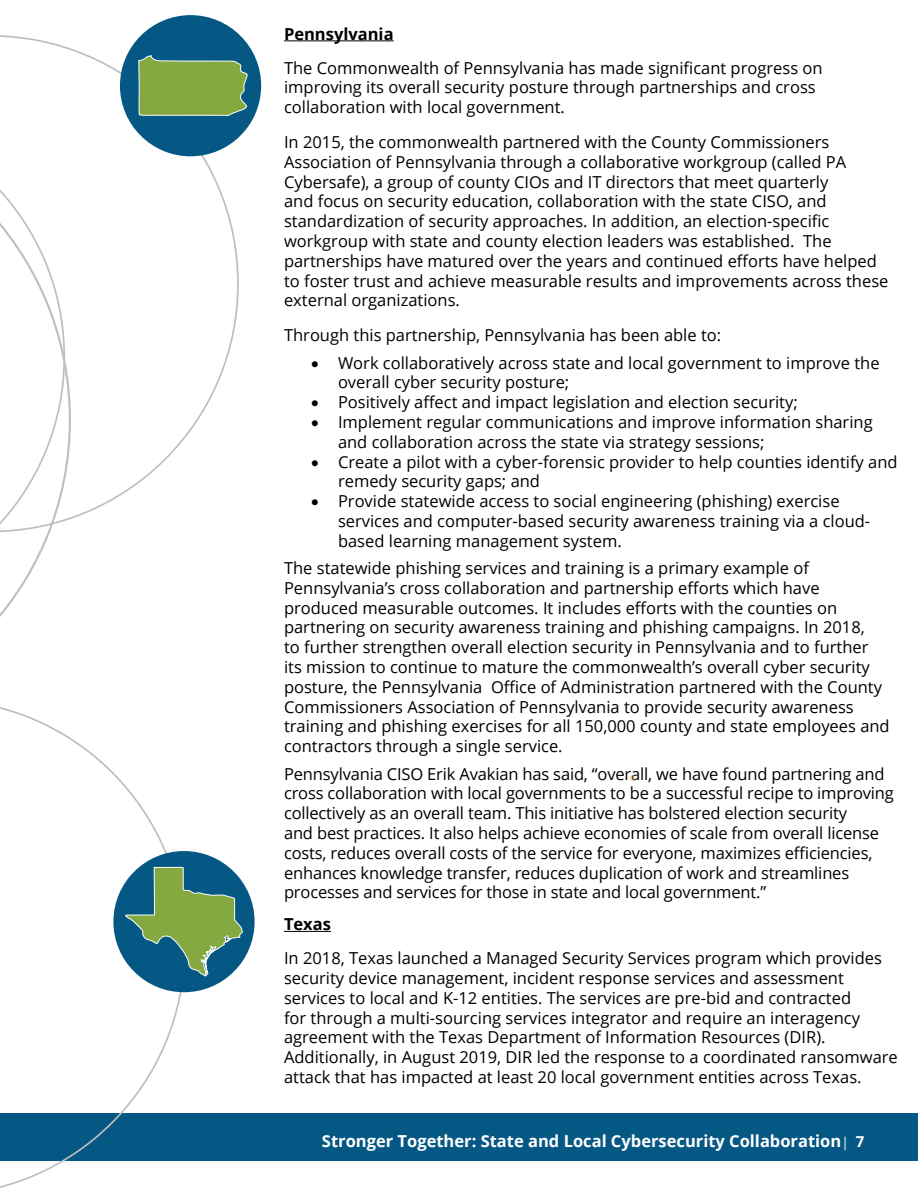
<style>
.page{position:relative;width:918px;height:1188px;background:#fff}
.page>*{position:absolute;margin:0;border:0;box-sizing:border-box;transform-origin:0 0}
.t1{font:16.5px/19.8px "Open Sans";color:#000}
.t2{font:700 16.5px "Open Sans";color:#fff}
.t3{font:700 16.5px "Open Sans";color:#000}
.s1{font-weight:400;font-size:13.5px}
.s2{font-size:15px}
</style>
<div class="page">
<div style="left:0;top:1114px;width:918px;height:47px;background:#065884"></div>
<hr style="left:284px;top:40px;width:110px;height:1px;background:#000">
<hr style="left:284px;top:931px;width:47px;height:1px;background:#000">
<svg style="left:629px;top:775px;width:7px;height:6px"></svg>
<svg style="left:0;top:35px;width:239px;height:484px"></svg>
<svg style="left:0;top:730px;width:185px;height:458px"></svg>
<svg style="left:0;top:110px;width:71px;height:620px"></svg>
<div style="left:120px;top:15px;width:141px;height:141px;background:#065884;border-radius:50%"></div>
<svg style="left:138px;top:55px;width:110px;height:62px;background:#76a053"></svg>
<div style="left:113px;top:851px;width:142px;height:141px;background:#065884;border-radius:50%"></div>
<svg style="left:125px;top:867px;width:118px;height:113px"></svg>
<p class="t3" style="left:284px;top:22px;width:111px">Pennsylvania</p>
<p class="t1" style="left:284px;top:57px;width:540px">The Commonwealth of Pennsylvania has made significant progress on improving its overall security posture through partnerships and cross collaboration with local government.</p>
<p class="t1" style="left:284px;top:132px;width:606px">In 2015, the commonwealth partnered with the County Commissioners Association of Pennsylvania through a collaborative workgroup (called PA Cybersafe), a group of county CIOs and IT directors that meet quarterly<br>and focus on security education, collaboration with the state CISO, and standardization of security approaches. In addition, an election-specific workgroup with state and county election leaders was established. The partnerships have matured over the years and continued efforts have helped to foster trust and achieve measurable results and improvements across these external organizations.</p>
<p class="t1" style="left:284px;top:325px;width:439px">Through this partnership, Pennsylvania has been able to:</p>
<p class="t1" style="left:338px;top:352px;width:543px;text-indent:-27px">• Work collaboratively across state and local government to improve the overall cyber security posture;</p>
<p class="t1" style="left:311px;top:392px;width:488px">• Positively affect and impact legislation and election security;</p>
<p class="t1" style="left:338px;top:412px;width:536px;text-indent:-27px">• Implement regular communications and improve information sharing and collaboration across the state via strategy sessions;</p>
<p class="t1" style="left:338px;top:451px;width:561px;text-indent:-27px">• Create a pilot with a cyber-forensic provider to help counties identify and remedy security gaps; and</p>
<p class="t1" style="left:338px;top:491px;width:534px;text-indent:-27px">• Provide statewide access to social engineering (phishing) exercise services and computer-based security awareness training via a cloud&shy;based learning management system.</p>
<p class="t1" style="left:284px;top:558px;width:607px">The statewide phishing services and training is a primary example of Pennsylvania’s cross collaboration and partnership efforts which have produced measurable outcomes. It includes efforts with the counties on partnering on security awareness training and phishing campaigns. In 2018,<br>to further strengthen overall election security in Pennsylvania and to further its mission to continue to mature the commonwealth’s overall cyber security posture, the Pennsylvania Office of Administration partnered with the County Commissioners Association of Pennsylvania to provide security awareness training and phishing exercises for all 150,000 county and state employees and contractors through a single service.</p>
<p class="t1" style="left:284px;top:763px;width:611px">Pennsylvania CISO Erik Avakian has said, “overall, we have found partnering and cross collaboration with local governments to be a successful recipe to improving collectively as an overall team. This initiative has bolstered election security<br>and best practices. It also helps achieve economies of scale from overall license costs, reduces overall costs of the service for everyone, maximizes efficiencies, enhances knowledge transfer, reduces duplication of work and streamlines processes and services for those in state and local government.”</p>
<p class="t3" style="left:284px;top:913px;width:49px">Texas</p>
<p class="t1" style="left:284px;top:948px;width:615px">In 2018, Texas launched a Managed Security Services program which provides security device management, incident response services and assessment services to local and K-12 entities. The services are pre-bid and contracted<br>for through a multi-sourcing services integrator and require an interagency agreement with the Texas Department of Information Resources (DIR).<br>Additionally, in August 2019, DIR led the response to a coordinated ransomware attack that has impacted at least 20 local government entities across Texas.</p>
<p class="t2" style="left:322px;top:1129px;width:544px">Stronger Together: State and Local Cybersecurity Collaboration<span class="s1">|</span> <span class="s2">7</span></p>
</div>
